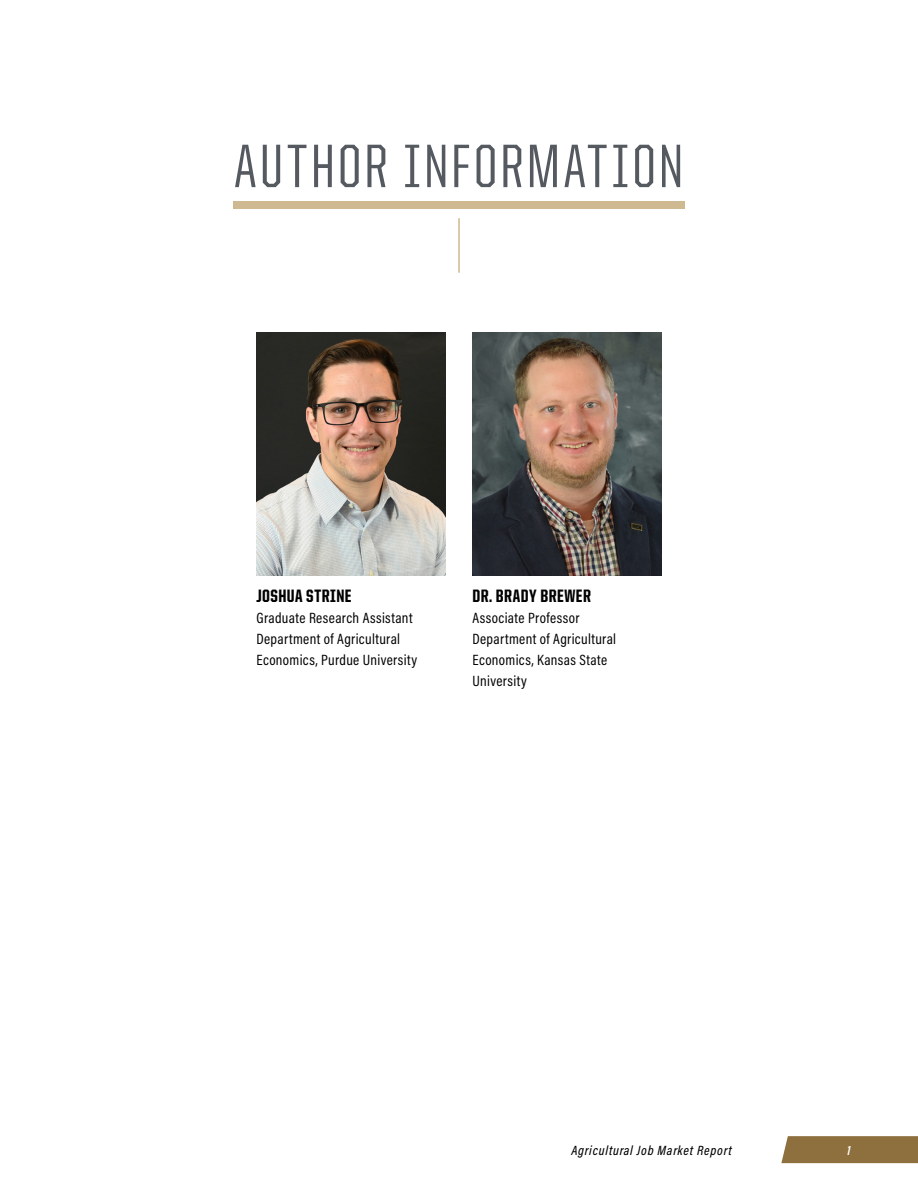
<style>
.page{position:relative;width:918px;height:1188px;background:#fff}
.page>*{position:absolute;margin:0;border:0;box-sizing:border-box;transform-origin:0 0}
.t1{font:500 61.5px "United Sans Cond";letter-spacing:.05em;color:#555960}
.t2{font:800 18px "United Sans Cond";letter-spacing:.025em;color:#000}
.t3{font:15px/21px "Acumin Pro Cond";letter-spacing:.025em;color:#000}
.t4{font:italic 500 13.5px "Acumin Pro Cond";letter-spacing:.06em;color:#000}
.t5{font:italic 600 13.5px "Acumin Pro Cond";color:#fff}
</style>
<div class="page">
<div style="left:781px;top:1136px;width:137px;height:27px;background:#8e6f3e"></div>
<div style="left:233px;top:202px;width:452px;height:7px;background:#cfb991"></div>
<hr style="left:458px;top:218px;width:2px;height:55px;background:#cfb991">
<img style="left:472px;top:332px;width:190px;height:243px">
<img style="left:256px;top:332px;width:190px;height:243px">
<p class="t1" style="left:234px;top:135px;width:451px">AUTHOR INFORMATION</p>
<p class="t2" style="left:256px;top:587px;width:97px">JOSHUA STRINE</p>
<p class="t3" style="left:256px;top:607px;width:158px">Graduate Research Assistant</p>
<p class="t3" style="left:256px;top:628px;width:162px">Department of Agricultural<br>Economics, Purdue University</p>
<p class="t2" style="left:472px;top:587px;width:120px">DR. BRADY BREWER</p>
<p class="t3" style="left:472px;top:607px;width:109px">Associate Professor</p>
<p class="t3" style="left:472px;top:628px;width:145px">Department of Agricultural<br>Economics, Kansas State<br>University</p>
<p class="t4" style="left:571px;top:1141px;width:162px">Agricultural Job Market Report</p>
<p class="t5" style="left:847px;top:1141px;width:5px">1</p>
</div>
